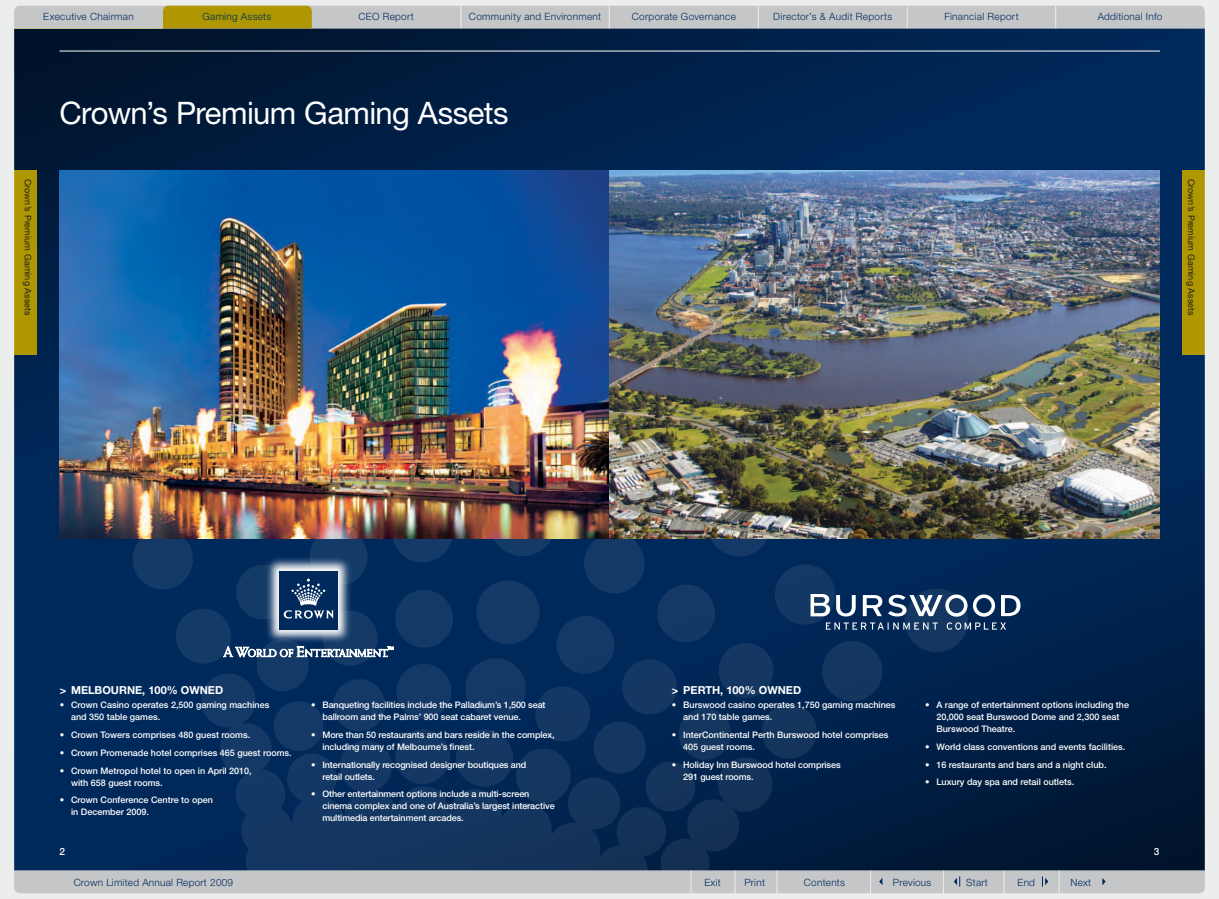
<style>
.page{position:relative;width:1219px;height:899px;background:#fff}
.page>*{position:absolute;margin:0;border:0;box-sizing:border-box;transform-origin:0 0}
.t1{font:31px "Helvetica Neue";letter-spacing:-.02em;color:#fff}
.t2{font:700 11px "Helvetica Neue";color:#fff}
.t3{font:300 10px "Helvetica Neue";letter-spacing:.03em;color:#002a5c}
.t4{font:500 10px "Helvetica Neue";color:#fff}
.t5{font:500 9px/12px "Helvetica Neue";color:#fff}
.t6{font:9px "Helvetica Neue";letter-spacing:.01em;color:#231f20}
.s1{font-weight:300}
</style>
<div class="page">
<img style="left:0;top:0;width:1219px;height:899px">
<svg style="left:14px;top:6px;width:1191px;height:22px;background:#c2c0af"></svg>
<svg style="left:14px;top:870px;width:1191px;height:24px;background:#c2c4c7"></svg>
<p class="t3" style="left:43px;top:11px;width:92px">Executive Chairman</p>
<p class="t3" style="left:202px;top:11px;width:70px">Gaming Assets</p>
<p class="t3" style="left:359px;top:11px;width:57px">CEO Report</p>
<p class="t3" style="left:469px;top:11px;width:134px">Community and Environment</p>
<p class="t3" style="left:632px;top:11px;width:106px">Corporate Governance</p>
<p class="t3" style="left:773px;top:11px;width:120px">Director’s &amp; Audit Reports</p>
<p class="t3" style="left:944px;top:11px;width:76px">Financial Report</p>
<p class="t3" style="left:1098px;top:11px;width:66px">Additional Info</p>
<h1 class="t1" style="left:60px;top:94px;width:451px">Crown’s Premium Gaming Assets</h1>
<p class="t6" style="left:33px;top:179px;width:139px;rotate:90deg">Crown’s Premium Gaming Assets</p>
<p class="t6" style="left:1196px;top:179px;width:139px;rotate:90deg">Crown’s Premium Gaming Assets</p>
<p class="t2" style="left:60px;top:683px;width:13px">&gt; ME</p>
<p class="t2" style="left:88px;top:683px;width:40px">LBOURNE</p>
<p class="t2" style="left:142px;top:683px;width:48px">, 100% OWNED</p>
<p class="t5" style="left:71px;top:699px;width:200px;text-indent:-11px"><span class="s1">•</span> Crown Casino operates 2,500 gaming machines and 350 table games.</p>
<p class="t5" style="left:60px;top:729px;width:192px">• Crown Towers comprises 480 guest rooms.</p>
<p class="t5" style="left:60px;top:746px;width:234px">• Crown Promenade hotel comprises 465 guest rooms.</p>
<p class="t5" style="left:71px;top:764px;width:182px;text-indent:-11px">• Crown Metropol hotel to open in April 2010, with 658 guest rooms.</p>
<p class="t5" style="left:71px;top:794px;width:144px;text-indent:-11px">• Crown Conference Centre to open in December 2009.</p>
<p class="t5" style="left:322px;top:699px;width:225px;text-indent:-11px">• Banqueting facilities include the Palladium’s 1,500 seat ballroom and the Palms’ 900 seat cabaret venue.</p>
<p class="t5" style="left:322px;top:728px;width:234px;text-indent:-11px">• More than 50 restaurants and bars reside in the complex, including many of Melbourne’s finest.</p>
<p class="t5" style="left:322px;top:758px;width:205px;text-indent:-11px">• Internationally recognised designer boutiques and retail outlets.</p>
<p class="t5" style="left:322px;top:788px;width:234px;text-indent:-11px">• Other entertainment options include a multi-screen cinema complex and one of Australia’s largest interactive multimedia entertainment arcades.</p>
<p class="t2" style="left:672px;top:683px;width:27px">&gt; PERT</p>
<p class="t2" style="left:712px;top:683px;width:56px">H, 100% OWNED</p>
<p class="t5" style="left:683px;top:699px;width:214px;text-indent:-11px"><span class="s1">•</span> Burswood casino operates 1,750 gaming machines and 170 table games.</p>
<p class="t5" style="left:683px;top:729px;width:207px;text-indent:-11px">• InterContinental Perth Burswood hotel comprises<br>405 guest rooms.</p>
<p class="t5" style="left:683px;top:758px;width:159px;text-indent:-11px">• Holiday Inn Burswood hotel comprises<br>291 guest rooms.</p>
<p class="t5" style="left:936px;top:699px;width:194px;text-indent:-11px">• A range of entertainment options including the<br>20,000 seat Burswood Dome and 2,300 seat<br>Burswood Theatre.</p>
<p class="t5" style="left:925px;top:740px;width:202px">• World class conventions and events facilities.</p>
<p class="t5" style="left:925px;top:758px;width:183px">• 16 restaurants and bars and a night club.</p>
<p class="t5" style="left:925px;top:776px;width:151px">• Luxury day spa and retail outlets.</p>
<p class="t4" style="left:60px;top:845px;width:7px">2</p>
<p class="t4" style="left:1154px;top:845px;width:7px">3</p>
<p class="t3" style="left:74px;top:876px;width:161px">Crown Limited Annual Report 2009</p>
<p class="t3" style="left:704px;top:876px;width:18px">Exit</p>
<p class="t3" style="left:744px;top:876px;width:22px">Print</p>
<p class="t3" style="left:804px;top:876px;width:43px">Contents</p>
<p class="t3" style="left:893px;top:876px;width:40px">Previous</p>
<p class="t3" style="left:966px;top:876px;width:23px">Start</p>
<p class="t3" style="left:1017px;top:876px;width:19px">End</p>
<p class="t3" style="left:1070px;top:876px;width:22px">Next</p>
</div>
